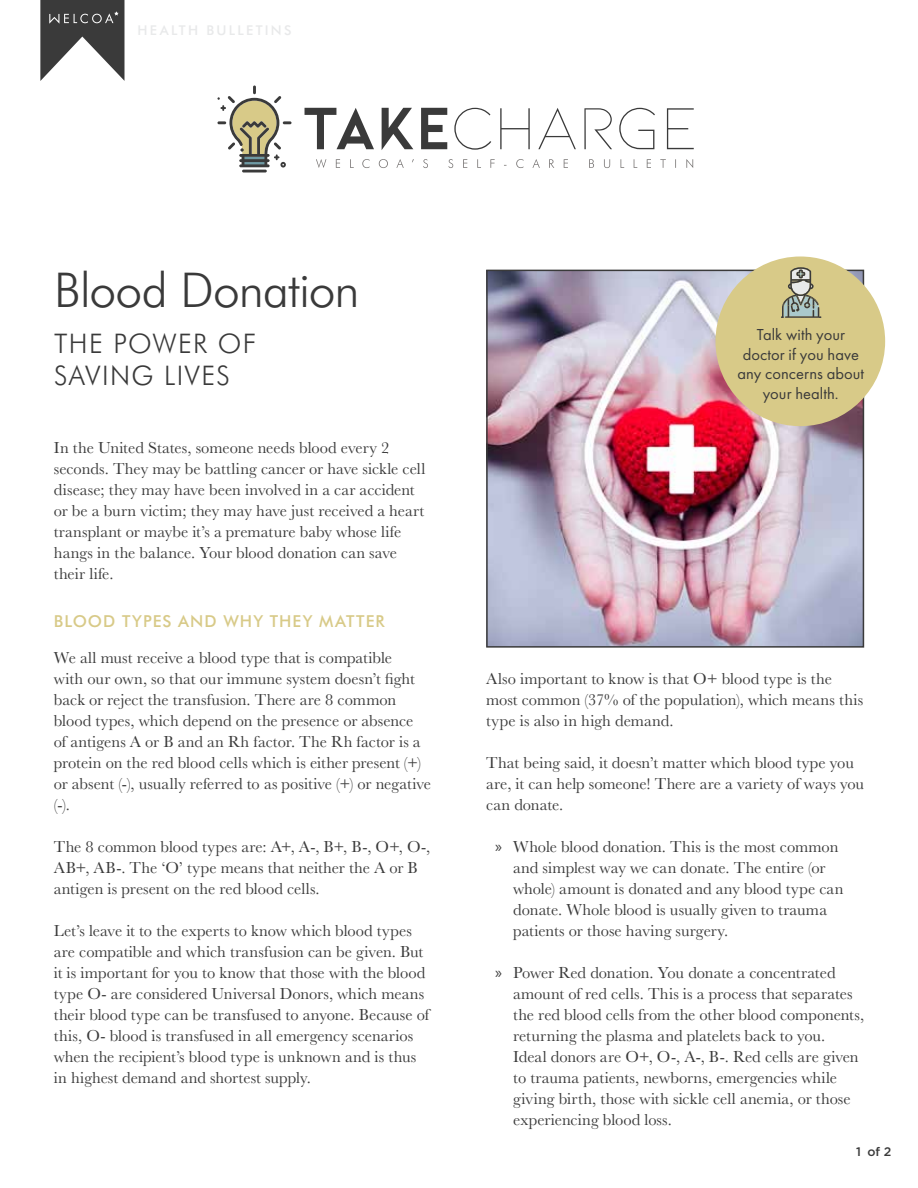
<style>
.page{position:relative;width:918px;height:1188px;background:#fff}
.page>*{position:absolute;margin:0;border:0;box-sizing:border-box;transform-origin:0 0}
.t1{font:300 48px "Futura BT";letter-spacing:-.02em;color:#3a3a3a}
.t2{font:300 27px/32.4px "Futura BT";letter-spacing:.055em;color:#3a3a3a}
.t3{font:16.5px/21px "Baskerville";color:#3a3a3a}
.t4{font:16.5px/19.8px "Futura PT";letter-spacing:.005em;color:#3a3a3a;text-align:center}
.t5{font:500 16.5px "Futura BT";letter-spacing:.065em;color:#d8ca88}
.t6{font:500 13.5px "Futura BT";letter-spacing:.17em;color:#e8e9ea}
.t7{font:500 12.3px "Gotham HTF";color:#3a3a3a}
.s1{font-family:"Myriad Pro"}
</style>
<div class="page">
<hr style="left:242px;top:170px;width:25px;height:2px;background:#3a3a3a">
<svg style="left:217px;top:85px;width:75px;height:83px"></svg>
<svg style="left:316px;top:159px;width:377px;height:9px"></svg>
<svg style="left:305px;top:108px;width:389px;height:42px"></svg>
<svg style="left:40px;top:0;width:84px;height:81px"></svg>
<img style="left:489px;top:273px;width:372px;height:372px">
<div style="left:486px;top:270px;width:378px;height:378px;border:2px solid #3a3a3a"></div>
<svg style="left:715px;top:257px;width:170px;height:169px;background:#d6c394"></svg>
<p class="t6" style="left:138px;top:22px;width:156px">HEALTH BULLETINS</p>
<h1 class="t1" style="left:54px;top:260px;width:307px">Blood Donation</h1>
<h2 class="t2" style="left:54px;top:327px;width:204px">THE POWER OF<br>SAVING LIVES</h2>
<p class="t3" style="left:54px;top:437px;width:373px">In the United States, someone needs blood every 2 seconds. They may be battling cancer or have sickle cell disease; they may have been involved in a car accident or be a burn victim; they may have just received a heart transplant or maybe it’s a premature baby whose life hangs in the balance. Your blood donation can save their life.</p>
<p class="t5" style="left:54px;top:611px;width:333px">BLOOD TYPES AND WHY THEY MATTER</p>
<p class="t3" style="left:54px;top:647px;width:379px">We all must receive a blood type that is compatible<br>with our own, so that our immune system doesn’t fight back or reject the transfusion. There are 8 common blood types, which depend on the presence or absence<br>of antigens A or B and an Rh factor. The Rh factor is a protein on the red blood cells which is either present (+) or absent (-), usually referred to as positive (+) or negative (-).</p>
<p class="t3" style="left:54px;top:836px;width:378px">The 8 common blood types are: A+, A-, B+, B-, O+, O-,<br>AB+, AB-. The ‘O’ type means that neither the A or B antigen is present on the red blood cells.</p>
<p class="t3" style="left:54px;top:920px;width:377px">Let’s leave it to the experts to know which blood types are compatible and which transfusion can be given. But it is important for you to know that those with the blood type O- are considered Universal Donors, which means their blood type can be transfused to anyone. Because of this, O- blood is transfused in all emergency scenarios when the recipient’s blood type is unknown and is thus in highest demand and shortest supply.</p>
<p class="t4" style="left:738px;top:324px;width:128px">Talk with your doctor if you have any concerns about your health.</p>
<p class="t3" style="left:486px;top:668px;width:379px">Also important to know is that O+ blood type is the most common (37% of the population), which means this type is also in high demand.</p>
<p class="t3" style="left:486px;top:752px;width:379px">That being said, it doesn’t matter which blood type you are, it can help someone! There are a variety of ways you can donate.</p>
<p class="t3" style="left:513px;top:836px;width:332px;text-indent:-18px"><span class="s1">»</span> Whole blood donation. This is the most common and simplest way we can donate. The entire (or whole) amount is donated and any blood type can donate. Whole blood is usually given to trauma patients or those having surgery.</p>
<p class="t3" style="left:513px;top:963px;width:353px;text-indent:-18px"><span class="s1">»</span> Power Red donation. You donate a concentrated amount of red cells. This is a process that separates the red blood cells from the other blood components, returning the plasma and platelets back to you.<br>Ideal donors are O+, O-, A-, B-. Red cells are given to trauma patients, newborns, emergencies while giving birth, those with sickle cell anemia, or those experiencing blood loss.</p>
<p class="t7" style="left:856px;top:1145px;width:37px">1 of 2</p>
</div>
